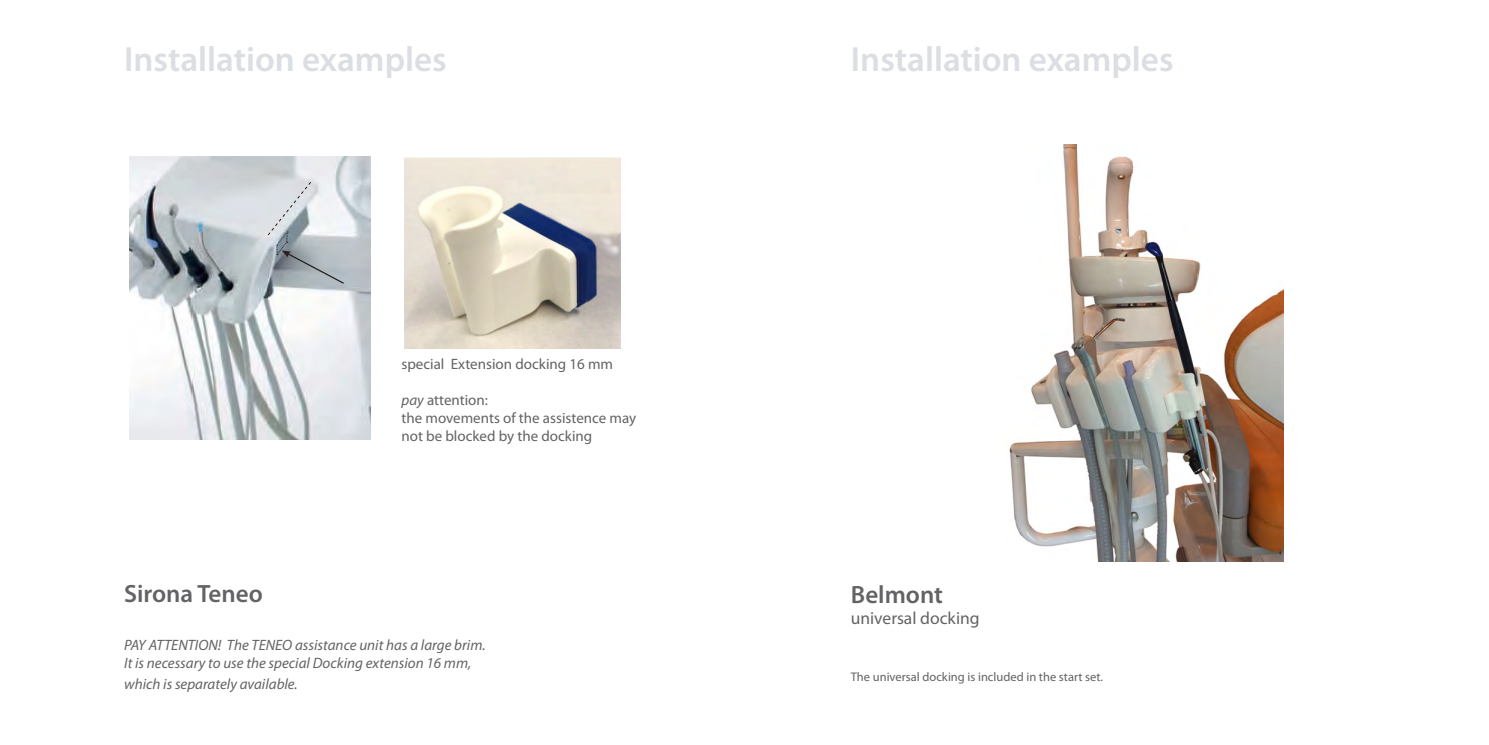
<style>
.page{position:relative;width:1489px;height:745px;background:#fff}
.page>*{position:absolute;margin:0;border:0;box-sizing:border-box;transform-origin:0 0}
.t1{font:600 35px "Myriad Pro";color:#dbdee2}
.t2{font:600 25px "Myriad Pro";color:#636366}
.t3{font:17.5px "Myriad Pro";color:#636366}
.t4{font:italic 15px "Myriad Pro";color:#636366}
.t5{font:15px/18px "Myriad Pro";color:#636366}
.t6{font:12.5px "Myriad Pro";color:#636366}
.s1{font-style:italic}
</style>
<div class="page">
<img style="left:129px;top:156px;width:241px;height:283px">
<img style="left:404px;top:158px;width:217px;height:191px">
<svg style="left:267px;top:181px;width:78px;height:104px"></svg>
<img style="left:1009px;top:144px;width:274px;height:417px">
<p class="t1" style="left:124px;top:37px;width:324px">Installation examples</p>
<p class="t5" style="left:401px;top:354px;width:213px">special Extension docking 16 mm</p>
<p class="t5" style="left:401px;top:390px;width:88px"><span class="s1">pay</span> attention:</p>
<p class="t5" style="left:401px;top:408px;width:236px">the movements of the assistence may not be blocked by the docking</p>
<p class="t2" style="left:124px;top:577px;width:140px">Sirona Teneo</p>
<p class="t4" style="left:124px;top:635px;width:363px">PAY ATTENTION! The TENEO assistance unit has a large brim.</p>
<p class="t4" style="left:124px;top:653px;width:349px">It is necessary to use the special Docking extension 16 mm,</p>
<p class="t4" style="left:124px;top:674px;width:175px">which is separately available.</p>
<p class="t1" style="left:850px;top:37px;width:324px">Installation examples</p>
<p class="t2" style="left:850px;top:578px;width:94px">Belmont</p>
<p class="t3" style="left:850px;top:607px;width:130px">universal docking</p>
<p class="t6" style="left:850px;top:668px;width:254px">The universal docking is included in the start set.</p>
</div>
